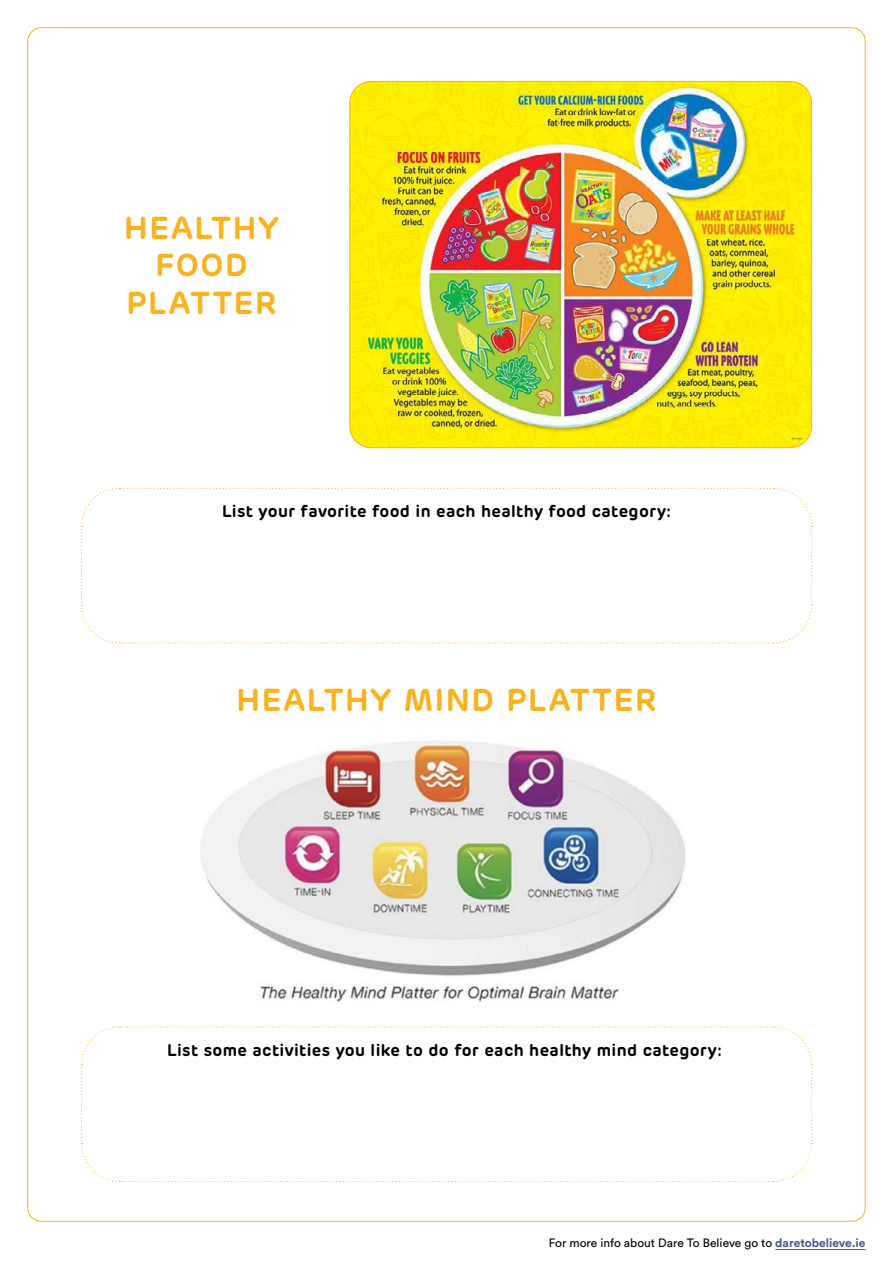
<style>
.page{position:relative;width:893px;height:1263px;background:#fff}
.page>*{position:absolute;margin:0;border:0;box-sizing:border-box;transform-origin:0 0}
.t1{font:600 31.5px/37.5px "Rubrik";letter-spacing:.05em;color:#fab31f;text-align:center}
.t2{font:600 16.8px "Rubrik";letter-spacing:.02em;color:#000}
.t3{font:12px "Circular Std";color:#000}
.s1{font-weight:700;color:#465792}
</style>
<div class="page">
<img style="left:351px;top:81px;width:460px;height:367px">
<img style="left:200px;top:740px;width:486px;height:262px">
<svg style="left:81px;top:1026px;width:731px;height:156px"></svg>
<svg style="left:81px;top:488px;width:731px;height:156px"></svg>
<hr style="left:775px;top:1249px;width:90px;height:1px;background:#465792">
<h1 class="t1" style="left:124px;top:209px;width:156px">HEALTHY<br>FOOD<br>PLATTER</h1>
<p class="t2" style="left:222px;top:501px;width:450px">List your favorite food in each healthy food category:</p>
<h1 class="t1" style="left:237px;top:681px;width:421px">HEALTHY MIND PLATTER</h1>
<p class="t2" style="left:167px;top:1039px;width:556px">List some activities you like to do for each healthy mind category:</p>
<p class="t3" style="left:549px;top:1236px;width:318px">For more info about Dare To Believe go to <span class="s1">daretobelieve.ie</span></p>
</div>
